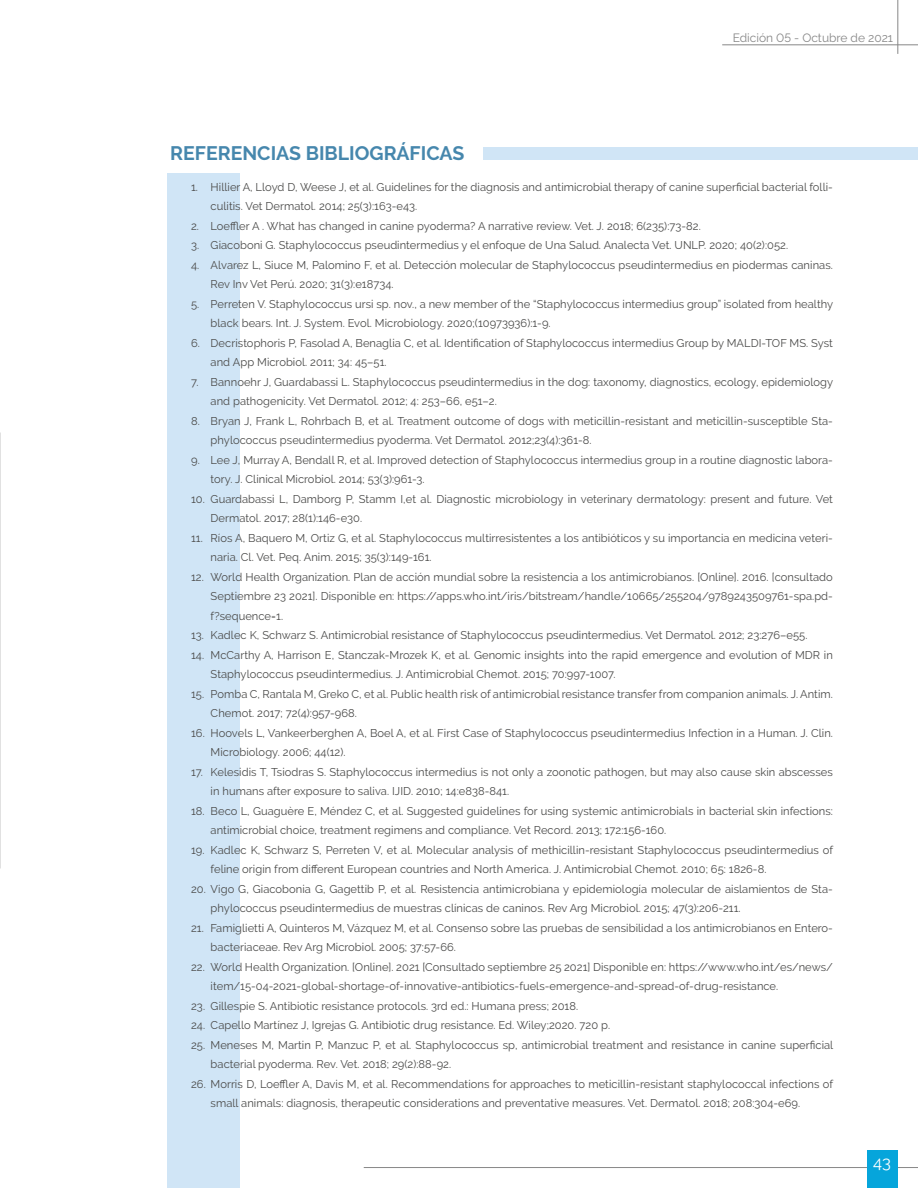
<style>
.page{position:relative;width:918px;height:1188px;background:#fff}
.page>*{position:absolute;margin:0;border:0;box-sizing:border-box;transform-origin:0 0}
.t1{font:700 19.5px "Raleway";color:#4687ad}
.t2{font:16.5px "Raleway";color:#fff}
.t3{font:12px "Raleway";color:#878787}
.t4{font:11.25px/19.5px "Raleway";letter-spacing:.005em;color:#4a4a49}
</style>
<div class="page">
<hr style="left:898px;top:0;width:1px;height:54px;background:#878787">
<hr style="left:722px;top:45px;width:196px;height:1px;background:#878787">
<hr style="left:364px;top:1167px;width:554px;height:1px;background:#878787">
<div style="left:867px;top:1150px;width:31px;height:38px;background:#06a5db"></div>
<div style="left:484px;top:147px;width:434px;height:13px;background:#d0e5f6"></div>
<div style="left:168px;top:173px;width:72px;height:1015px;background:#d0e5f6"></div>
<p class="t3" style="left:733px;top:31px;width:162px">Edición 05 - Octubre de 2021</p>
<h1 class="t1" style="left:170px;top:142px;width:296px">REFERENCIAS BIBLIOGRÁFICAS</h1>
<p class="t4" style="left:211px;top:177px;width:624px;text-indent:-19px">1. Hillier A, Lloyd D, Weese J, et al. Guidelines for the diagnosis and antimicrobial therapy of canine superficial bacterial folli&shy;culitis. Vet Dermatol. 2014; 25(3):163-e43.</p>
<p class="t4" style="left:191px;top:216px;width:511px">2. Loeffler A . What has changed in canine pyoderma? A narrative review. Vet. J. 2018; 6(235):73-82.</p>
<p class="t4" style="left:191px;top:235px;width:598px">3. Giacoboni G. Staphylococcus pseudintermedius y el enfoque de Una Salud. Analecta Vet. UNLP. 2020; 40(2):052.</p>
<p class="t4" style="left:211px;top:255px;width:624px;text-indent:-20px">4. Alvarez L, Siuce M, Palomino F, et al. Detección molecular de Staphylococcus pseudintermedius en piodermas caninas.<br>Rev Inv Vet Perú. 2020; 31(3):e18734.</p>
<p class="t4" style="left:211px;top:294px;width:624px;text-indent:-20px">5. Perreten V. Staphylococcus ursi sp. nov., a new member of the “Staphylococcus intermedius group” isolated from healthy black bears. Int. J. System. Evol. Microbiology. 2020;(10973936):1-9.</p>
<p class="t4" style="left:211px;top:333px;width:624px;text-indent:-20px">6. Decristophoris P, Fasolad A, Benaglia C, et al. Identification of Staphylococcus intermedius Group by MALDI-TOF MS. Syst and App Microbiol. 2011; 34: 45–51.</p>
<p class="t4" style="left:211px;top:372px;width:624px;text-indent:-20px">7. Bannoehr J, Guardabassi L. Staphylococcus pseudintermedius in the dog: taxonomy, diagnostics, ecology, epidemiology and pathogenicity. Vet Dermatol. 2012; 4: 253–66, e51–2.</p>
<p class="t4" style="left:211px;top:411px;width:624px;text-indent:-20px">8. Bryan J, Frank L, Rohrbach B, et al. Treatment outcome of dogs with meticillin-resistant and meticillin-susceptible Sta&shy;phylococcus pseudintermedius pyoderma. Vet Dermatol. 2012;23(4):361-8.</p>
<p class="t4" style="left:211px;top:450px;width:624px;text-indent:-20px">9. Lee J, Murray A, Bendall R, et al. Improved detection of Staphylococcus intermedius group in a routine diagnostic labora&shy;tory. J. Clinical Microbiol. 2014; 53(3):961-3.</p>
<p class="t4" style="left:211px;top:489px;width:624px;text-indent:-20px">10. Guardabassi L, Damborg P, Stamm I,et al. Diagnostic microbiology in veterinary dermatology: present and future. Vet<br>Dermatol. 2017; 28(1):146-e30.</p>
<p class="t4" style="left:211px;top:528px;width:624px;text-indent:-20px">11. Ríos A, Baquero M, Ortiz G, et al. Staphylococcus multirresistentes a los antibióticos y su importancia en medicina veteri&shy;naria. Cl. Vet. Peq. Anim. 2015; 35(3):149-161.</p>
<p class="t4" style="left:211px;top:567px;width:624px;text-align:justify;text-indent:-20px">12. World Health Organization. Plan de acción mundial sobre la resistencia a los antimicrobianos. [Online]. 2016. [consultado Septiembre 23 2021]. Disponible en: https://apps.who.int/iris/bitstream/handle/10665/255204/9789243509761-spa.pd&shy;f?sequence=1.</p>
<p class="t4" style="left:191px;top:625px;width:618px">13. Kadlec K, Schwarz S. Antimicrobial resistance of Staphylococcus pseudintermedius. Vet Dermatol. 2012; 23:276–e55.</p>
<p class="t4" style="left:211px;top:645px;width:624px;text-indent:-20px">14. McCarthy A, Harrison E, Stanczak-Mrozek K, et al. Genomic insights into the rapid emergence and evolution of MDR in<br>Staphylococcus pseudintermedius. J. Antimicrobial Chemot. 2015; 70:997-1007.</p>
<p class="t4" style="left:211px;top:684px;width:624px;text-indent:-20px">15. Pomba C, Rantala M, Greko C, et al. Public health risk of antimicrobial resistance transfer from companion animals. J. Antim.<br>Chemot. 2017; 72(4):957-968.</p>
<p class="t4" style="left:211px;top:723px;width:624px;text-indent:-20px">16. Hoovels L, Vankeerberghen A, Boel A, et al. First Case of Staphylococcus pseudintermedius Infection in a Human. J. Clin.<br>Microbiology. 2006; 44(12).</p>
<p class="t4" style="left:211px;top:762px;width:624px;text-indent:-20px">17. Kelesidis T, Tsiodras S. Staphylococcus intermedius is not only a zoonotic pathogen, but may also cause skin abscesses in humans after exposure to saliva. IJID. 2010; 14:e838-841.</p>
<p class="t4" style="left:211px;top:801px;width:624px;text-indent:-20px">18. Beco L, Guaguère E, Méndez C, et al. Suggested guidelines for using systemic antimicrobials in bacterial skin infections: antimicrobial choice, treatment regimens and compliance. Vet Record. 2013; 172:156-160.</p>
<p class="t4" style="left:211px;top:840px;width:624px;text-indent:-20px">19. Kadlec K, Schwarz S, Perreten V, et al. Molecular analysis of methicillin-resistant Staphylococcus pseudintermedius of feline origin from different European countries and North America. J. Antimicrobial Chemot. 2010; 65: 1826-8.</p>
<p class="t4" style="left:211px;top:879px;width:624px;text-indent:-20px">20. Vigo G, Giacobonia G, Gagettib P, et al. Resistencia antimicrobiana y epidemiología molecular de aislamientos de Sta&shy;phylococcus pseudintermedius de muestras clínicas de caninos. Rev Arg Microbiol. 2015; 47(3):206-211.</p>
<p class="t4" style="left:211px;top:918px;width:624px;text-indent:-20px">21. Famiglietti A, Quinteros M, Vázquez M, et al. Consenso sobre las pruebas de sensibilidad a los antimicrobianos en Entero&shy;bacteriaceae. Rev Arg Microbiol. 2005; 37:57-66.</p>
<p class="t4" style="left:211px;top:957px;width:624px;text-indent:-20px">22. World Health Organization. [Online]. 2021 [Consultado septiembre 25 2021] Disponible en: https://www.who.int/es/news/ item/15-04-2021-global-shortage-of-innovative-antibiotics-fuels-emergence-and-spread-of-drug-resistance.</p>
<p class="t4" style="left:191px;top:996px;width:389px">23. Gillespie S. Antibiotic resistance protocols. 3rd ed.: Humana press; 2018.</p>
<p class="t4" style="left:191px;top:1015px;width:421px">24. Capello Martínez J, Igrejas G. Antibiotic drug resistance. Ed. Wiley;2020. 720 p.</p>
<p class="t4" style="left:211px;top:1035px;width:624px;text-indent:-20px">25. Meneses M, Martin P, Manzuc P, et al. Staphylococcus sp, antimicrobial treatment and resistance in canine superficial bacterial pyoderma. Rev. Vet. 2018; 29(2):88-92.</p>
<p class="t4" style="left:211px;top:1074px;width:624px;text-indent:-20px">26. Morris D, Loeffler A, Davis M, et al. Recommendations for approaches to meticillin-resistant staphylococcal infections of small animals: diagnosis, therapeutic considerations and preventative measures. Vet. Dermatol. 2018; 208:304-e69.</p>
<h2 class="t2" style="left:873px;top:1152px;width:19px">43</h2>
</div>
